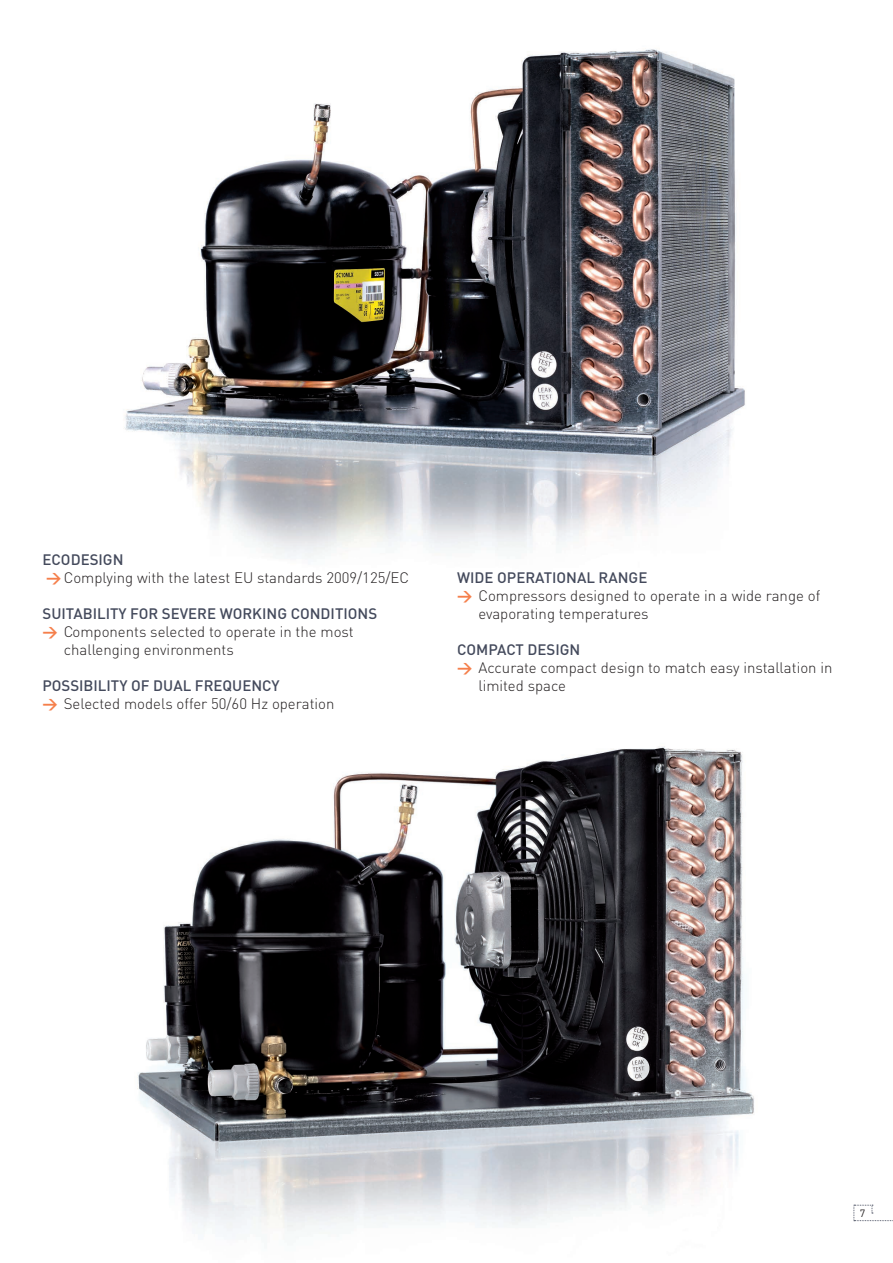
<style>
.page{position:relative;width:893px;height:1263px;background:#fff}
.page>*{position:absolute;margin:0;border:0;box-sizing:border-box;transform-origin:0 0}
.t1{font:300 15px/18px "DIN";color:#231f20}
.t2{font:500 15px "DIN";color:#444a5c}
.t3{font:10.5px "DIN";color:#231f20}
.s1{font-weight:500;color:#444a5c}
.s2{font-weight:700;color:#f57f4b}
</style>
<div class="page">
<svg style="left:853px;top:1205px;width:40px;height:16px"></svg>
<img style="left:137px;top:746px;width:617px;height:486px">
<img style="left:124px;top:49px;width:621px;height:509px">
<p class="t1" style="left:43px;top:551px;width:368px"><span class="s1">ECODESIGN<br></span><span class="s2">&gt;</span> Complying with the latest EU standards 2009/125/EC</p>
<p class="t2" style="left:43px;top:604px;width:336px">SUITABILITY FOR SEVERE WORKING CONDITIONS</p>
<p class="t1" style="left:43px;top:623px;width:313px"><span class="s2">&gt;</span> Components selected to operate in the most</p>
<p class="t1" style="left:64px;top:641px;width:172px">challenging environments</p>
<p class="t1" style="left:43px;top:677px;width:293px"><span class="s1">POSSIBILITY OF DUAL FREQUENCY<br></span><span class="s2">&gt;</span> Selected models offer 50/60 Hz operation</p>
<p class="t2" style="left:457px;top:568px;width:192px">WIDE OPERATIONAL RANGE</p>
<p class="t1" style="left:457px;top:587px;width:365px"><span class="s2">&gt;</span> Compressors designed to operate in a wide range of</p>
<p class="t1" style="left:478px;top:605px;width:172px">evaporating temperatures</p>
<p class="t2" style="left:457px;top:640px;width:125px">COMPACT DESIGN</p>
<p class="t1" style="left:457px;top:659px;width:377px"><span class="s2">&gt;</span> Accurate compact design to match easy installation in</p>
<p class="t1" style="left:478px;top:677px;width:89px">limited space</p>
<p class="t3" style="left:860px;top:1207px;width:7px">7</p>
</div>
